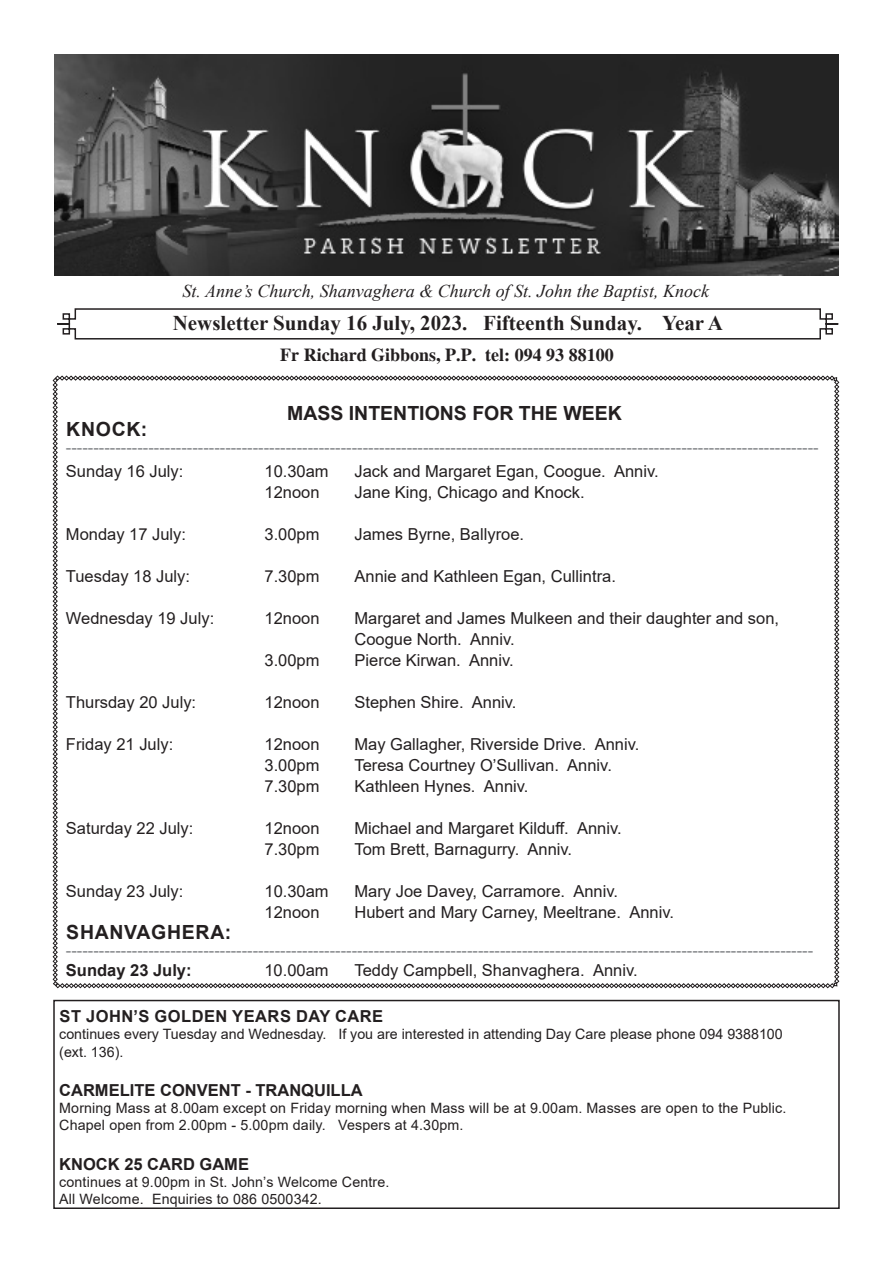
<style>
.page{position:relative;width:893px;height:1263px;background:#fff}
.page>*{position:absolute;margin:0;border:0;box-sizing:border-box;transform-origin:0 0}
.t1{font:700 21px "Times New Roman";color:#231f20}
.t2{font:700 19.5px "Arial";color:#231f20}
.t3{font:700 19.5px "Arial";letter-spacing:.035em;color:#231f20}
.t4{font:italic 18px "Times New Roman";color:#231f20}
.t5{font:700 18px "Times";color:#231f20}
.t6{font:16.5px/21px "Arial";color:#231f20}
.t7{font:16.5px "Arial";color:#8a8c8f}
.t8{font:700 16.5px "Arial";color:#231f20}
.t9{font:700 16.5px "Arial";letter-spacing:.03em;color:#231f20}
.t10{font:14.25px/17.1px "Arial";letter-spacing:.01em;color:#231f20}
</style>
<div class="page">
<svg style="left:53px;top:376px;width:786px;height:612px"></svg>
<svg style="left:57px;top:308px;width:782px;height:32px"></svg>
<img style="left:54px;top:54px;width:785px;height:221px">
<div style="left:53px;top:1000px;width:787px;height:209px;border:2px solid #231f20"></div>
<p class="t4" style="left:183px;top:278px;width:528px">St. Anne’s Church, Shanvaghera &amp; Church of St. John the Baptist, Knock</p>
<p class="t1" style="left:173px;top:308px;width:552px">Newsletter Sunday 16 July, 2023. Fifteenth Sunday. Year A</p>
<p class="t5" style="left:280px;top:344px;width:335px">Fr Richard Gibbons, P.P. tel: 094 93 88100</p>
<p class="t2" style="left:287px;top:400px;width:336px">MASS INTENTIONS FOR THE WEEK</p>
<p class="t2" style="left:66px;top:415px;width:83px">KNOCK:</p>
<p class="t7" style="left:66px;top:436px;width:754px">-----------------------------------------------------------------------------------------------------------------------------------------</p>
<p class="t6" style="left:66px;top:461px;width:119px">Sunday 16 July:</p>
<p class="t6" style="left:264px;top:461px;width:66px">10.30am</p>
<p class="t6" style="left:354px;top:461px;width:306px">Jack and Margaret Egan, Coogue. Anniv.</p>
<p class="t6" style="left:264px;top:482px;width:57px">12noon</p>
<p class="t6" style="left:354px;top:482px;width:232px">Jane King, Chicago and Knock.</p>
<p class="t6" style="left:66px;top:524px;width:122px">Monday 17 July:</p>
<p class="t6" style="left:264px;top:524px;width:57px">3.00pm</p>
<p class="t6" style="left:354px;top:524px;width:171px">James Byrne, Ballyroe.</p>
<p class="t6" style="left:66px;top:566px;width:126px">Tuesday 18 July:</p>
<p class="t6" style="left:264px;top:566px;width:57px">7.30pm</p>
<p class="t6" style="left:354px;top:566px;width:263px">Annie and Kathleen Egan, Cullintra.</p>
<p class="t6" style="left:66px;top:608px;width:150px">Wednesday 19 July:</p>
<p class="t6" style="left:264px;top:608px;width:57px">12noon</p>
<p class="t6" style="left:354px;top:608px;width:426px">Margaret and James Mulkeen and their daughter and son,<br>Coogue North. Anniv.</p>
<p class="t6" style="left:264px;top:650px;width:57px">3.00pm</p>
<p class="t6" style="left:354px;top:650px;width:161px">Pierce Kirwan. Anniv.</p>
<p class="t6" style="left:66px;top:692px;width:132px">Thursday 20 July:</p>
<p class="t6" style="left:264px;top:692px;width:57px">12noon</p>
<p class="t6" style="left:354px;top:692px;width:164px">Stephen Shire. Anniv.</p>
<p class="t6" style="left:66px;top:734px;width:109px">Friday 21 July:</p>
<p class="t6" style="left:264px;top:734px;width:57px">12noon</p>
<p class="t6" style="left:354px;top:734px;width:286px">May Gallagher, Riverside Drive. Anniv.</p>
<p class="t6" style="left:264px;top:755px;width:57px">3.00pm</p>
<p class="t6" style="left:354px;top:755px;width:259px">Teresa Courtney O’Sullivan. Anniv.</p>
<p class="t6" style="left:264px;top:776px;width:57px">7.30pm</p>
<p class="t6" style="left:354px;top:776px;width:175px">Kathleen Hynes. Anniv.</p>
<p class="t6" style="left:66px;top:818px;width:129px">Saturday 22 July:</p>
<p class="t6" style="left:264px;top:818px;width:57px">12noon</p>
<p class="t6" style="left:354px;top:818px;width:269px">Michael and Margaret Kilduff. Anniv.</p>
<p class="t6" style="left:264px;top:839px;width:57px">7.30pm</p>
<p class="t6" style="left:354px;top:839px;width:219px">Tom Brett, Barnagurry. Anniv.</p>
<p class="t6" style="left:66px;top:881px;width:119px">Sunday 23 July:</p>
<p class="t6" style="left:264px;top:881px;width:66px">10.30am</p>
<p class="t6" style="left:354px;top:881px;width:265px">Mary Joe Davey, Carramore. Anniv.</p>
<p class="t6" style="left:264px;top:902px;width:57px">12noon</p>
<p class="t6" style="left:354px;top:902px;width:321px">Hubert and Mary Carney, Meeltrane. Anniv.</p>
<p class="t3" style="left:66px;top:918px;width:166px">SHANVAGHERA:</p>
<p class="t7" style="left:66px;top:939px;width:749px">----------------------------------------------------------------------------------------------------------------------------------------</p>
<p class="t8" style="left:66px;top:959px;width:127px">Sunday 23 July:</p>
<p class="t6" style="left:264px;top:960px;width:66px">10.00am</p>
<p class="t6" style="left:354px;top:960px;width:285px">Teddy Campbell, Shanvaghera. Anniv.</p>
<p class="t9" style="left:60px;top:1005px;width:325px">ST JOHN’S GOLDEN YEARS DAY CARE</p>
<p class="t10" style="left:59px;top:1026px;width:725px">continues every Tuesday and Wednesday. If you are interested in attending Day Care please phone 094 9388100 (ext. 136).</p>
<p class="t8" style="left:59px;top:1079px;width:305px">CARMELITE CONVENT - TRANQUILLA</p>
<p class="t10" style="left:59px;top:1099px;width:729px">Morning Mass at 8.00am except on Friday morning when Mass will be at 9.00am. Masses are open to the Public.<br>Chapel open from 2.00pm - 5.00pm daily. Vespers at 4.30pm.</p>
<p class="t8" style="left:59px;top:1152px;width:191px">KNOCK 25 CARD GAME</p>
<p class="t10" style="left:59px;top:1173px;width:332px">continues at 9.00pm in St. John’s Welcome Centre.<br>All Welcome. Enquiries to 086 0500342.</p>
</div>
